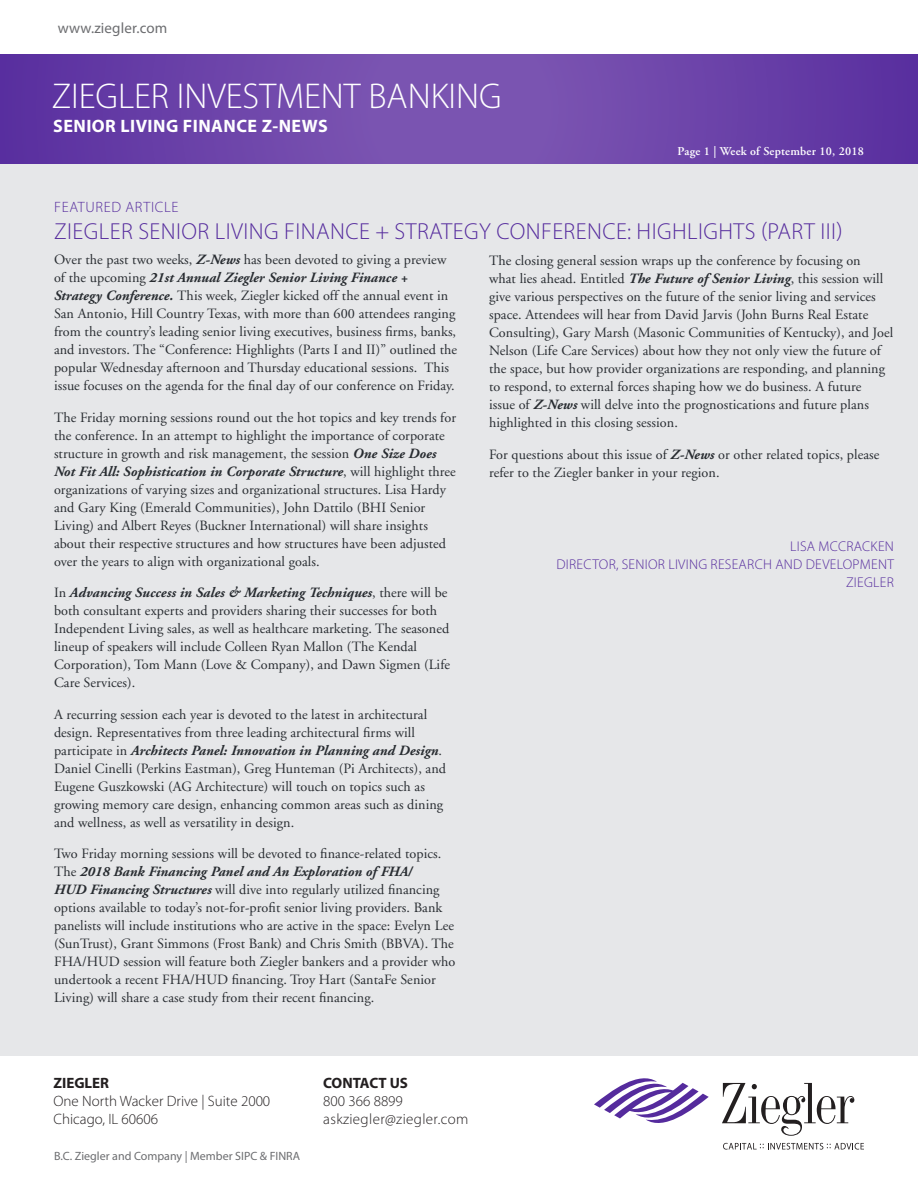
<style>
.page{position:relative;width:918px;height:1188px;background:#fff}
.page>*{position:absolute;margin:0;border:0;box-sizing:border-box;transform-origin:0 0}
.t1{font:300 36px "Myriad Pro";color:#fff}
.t2{font:300 23.25px "Myriad Pro";letter-spacing:.02em;color:#552b9d}
.t3{font:700 18px "Myriad Pro";letter-spacing:.025em;color:#fff}
.t4{font:300 15px "Myriad Pro";color:#231f20}
.t5{font:300 15px "Myriad Pro";letter-spacing:.025em;color:#231f20}
.t6{font:700 15px "Myriad Pro";color:#231f20}
.t7{font:15px "Myriad Pro";letter-spacing:.01em;color:#6c6d70}
.t8{font:300 15px "Myriad Pro";letter-spacing:.045em;color:#552b9d}
.Normal_text{font:14.1px/18px "Adobe Garamond";letter-spacing:.005em;color:#282c31}
.t9{font:300 14.1px/18px "Myriad Pro";letter-spacing:.02em;color:#552b9d;text-align:right}
.t10{font:12px "Myriad Pro";color:#6c6d70}
.Normal_text-2{font:600 12px "Adobe Garamond";letter-spacing:.02em;color:#fff}
.s1{font-weight:700;font-style:italic}
</style>
<div class="page">
<svg style="left:0;top:54px;width:918px;height:110px;background:#6c44a9"></svg>
<div style="left:0;top:164px;width:918px;height:891px;background:#e6e7e9"></div>
<svg style="left:723px;top:1143px;width:141px;height:7px"></svg>
<svg style="left:722px;top:1083px;width:132px;height:53px"></svg>
<svg style="left:594px;top:1078px;width:115px;height:45px"></svg>
<p class="t7" style="left:58px;top:19px;width:111px">www.ziegler.com</p>
<p class="t1" style="left:52px;top:74px;width:451px">ZIEGLER INVESTMENT BANKING</p>
<p class="t3" style="left:53px;top:114px;width:276px">SENIOR LIVING FINANCE Z-NEWS</p>
<p class="Normal_text-2" style="left:678px;top:145px;width:188px">Page 1 | Week of September 10, 2018</p>
<p class="t8" style="left:54px;top:198px;width:126px">FEATURED ARTICLE</p>
<p class="t2" style="left:54px;top:217px;width:790px">ZIEGLER SENIOR LIVING FINANCE + STRATEGY CONFERENCE: HIGHLIGHTS (PART III)</p>
<p class="Normal_text" style="left:54px;top:251px;width:405px">Over the past two weeks, <span class="s1">Z-News</span> has been devoted to giving a preview of the upcoming <span class="s1">21st Annual Ziegler Senior Living Finance + Strategy Conference.</span> This week, Ziegler kicked off the annual event in San Antonio, Hill Country Texas, with more than 600 attendees ranging from the country’s leading senior living executives, business firms, banks, and investors. The “Conference: Highlights (Parts I and II)” outlined the popular Wednesday afternoon and Thursday educational sessions. This issue focuses on the agenda for the final day of our conference on Friday.</p>
<p class="Normal_text" style="left:54px;top:408px;width:404px">The Friday morning sessions round out the hot topics and key trends for the conference. In an attempt to highlight the importance of corporate structure in growth and risk management, the session <span class="s1">One Size Does Not Fit All: Sophistication in Corporate Structure</span>, will highlight three organizations of varying sizes and organizational structures. Lisa Hardy and Gary King (Emerald Communities), John Dattilo (BHI Senior Living) and Albert Reyes (Buckner International) will share insights about their respective structures and how structures have been adjusted over the years to align with organizational goals.</p>
<p class="Normal_text" style="left:54px;top:584px;width:398px">In <span class="s1">Advancing Success in Sales &amp; Marketing Techniques</span>, there will be both consultant experts and providers sharing their successes for both Independent Living sales, as well as healthcare marketing. The seasoned lineup of speakers will include Colleen Ryan Mallon (The Kendal Corporation), Tom Mann (Love &amp; Company), and Dawn Sigmen (Life Care Services).</p>
<p class="Normal_text" style="left:54px;top:705px;width:394px">A recurring session each year is devoted to the latest in architectural design. Representatives from three leading architectural firms will participate in <span class="s1">Architects Panel: Innovation in Planning and Design</span>.<br>Daniel Cinelli (Perkins Eastman), Greg Hunteman (Pi Architects), and Eugene Guszkowski (AG Architecture) will touch on topics such as growing memory care design, enhancing common areas such as dining and wellness, as well as versatility in design.</p>
<p class="Normal_text" style="left:54px;top:845px;width:403px">Two Friday morning sessions will be devoted to finance-related topics.<br>The <span class="s1">2018 Bank Financing Panel and An Exploration of FHA/<br>HUD Financing Structures</span> will dive into regularly utilized financing options available to today’s not-for-profit senior living providers. Bank panelists will include institutions who are active in the space: Evelyn Lee (SunTrust), Grant Simmons (Frost Bank) and Chris Smith (BBVA). The FHA/HUD session will feature both Ziegler bankers and a provider who undertook a recent FHA/HUD financing. Troy Hart (SantaFe Senior Living) will share a case study from their recent financing.</p>
<p class="Normal_text" style="left:489px;top:252px;width:406px">The closing general session wraps up the conference by focusing on<br>what lies ahead. Entitled <span class="s1">The Future of Senior Living</span>, this session will give various perspectives on the future of the senior living and services space. Attendees will hear from David Jarvis (John Burns Real Estate Consulting), Gary Marsh (Masonic Communities of Kentucky), and Joel Nelson (Life Care Services) about how they not only view the future of the space, but how provider organizations are responding, and planning to respond, to external forces shaping how we do business. A future<br>issue of <span class="s1">Z-News</span> will delve into the prognostications and future plans highlighted in this closing session.</p>
<p class="Normal_text" style="left:489px;top:445px;width:392px">For questions about this issue of <span class="s1">Z-News</span> or other related topics, please refer to the Ziegler banker in your region.</p>
<p class="t9" style="left:556px;top:537px;width:339px">LISA MCCRACKEN<br>DIRECTOR, SENIOR LIVING RESEARCH AND DEVELOPMENT<br>ZIEGLER</p>
<p class="t6" style="left:53px;top:1073px;width:57px">ZIEGLER</p>
<p class="t4" style="left:53px;top:1092px;width:218px">One North Wacker Drive | Suite 2000</p>
<p class="t4" style="left:53px;top:1110px;width:106px">Chicago, IL 60606</p>
<p class="t10" style="left:54px;top:1149px;width:248px">B.C. Ziegler and Company | Member SIPC &amp; FINRA</p>
<p class="t6" style="left:323px;top:1073px;width:86px">CONTACT US</p>
<p class="t4" style="left:323px;top:1092px;width:81px">800 366 8899</p>
<p class="t5" style="left:323px;top:1110px;width:147px">askziegler@ziegler.com</p>
</div>
